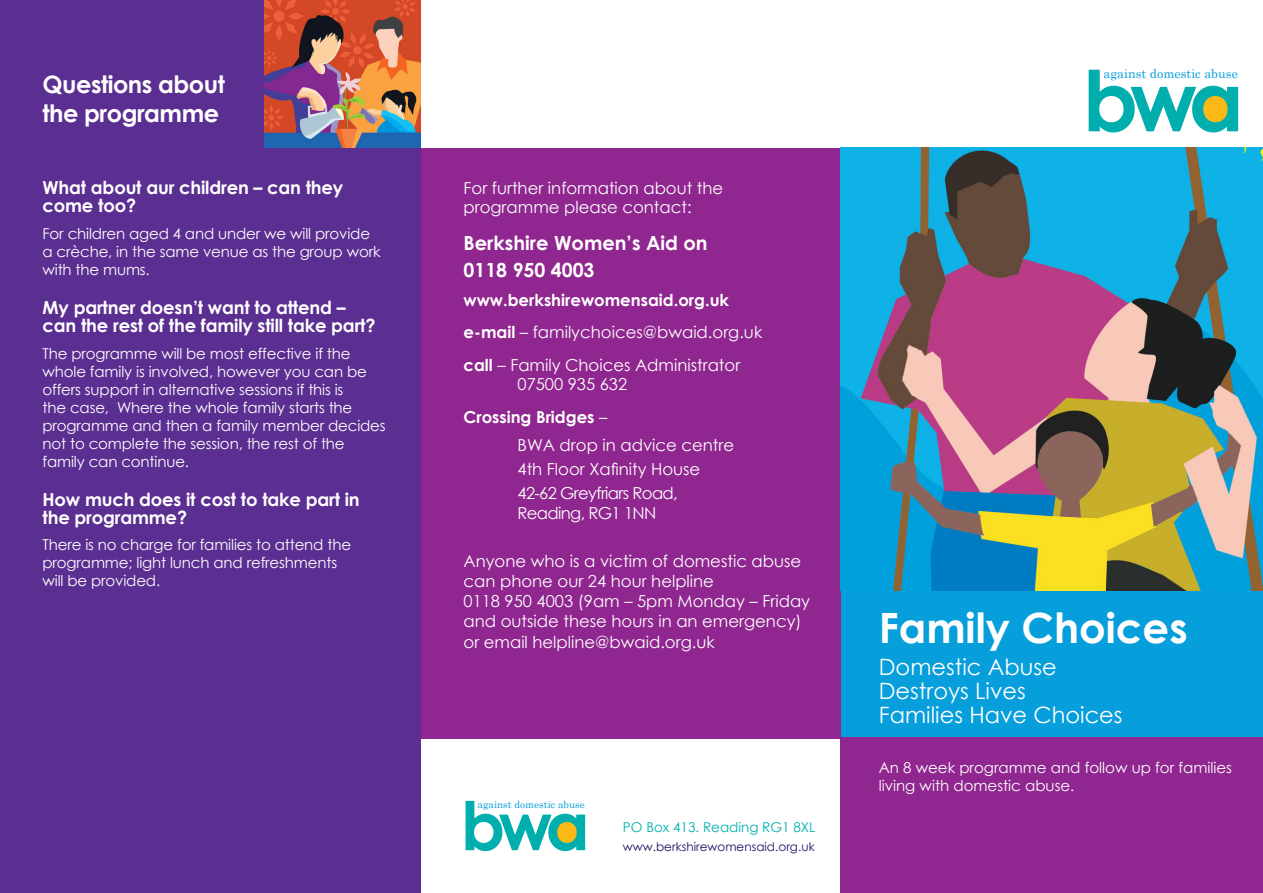
<style>
.page{position:relative;width:1263px;height:893px;background:#fff}
.page>*{position:absolute;margin:0;border:0;box-sizing:border-box;transform-origin:0 0}
.t1{font:700 83.7px "Century Gothic";color:#00afad}
.t2{font:700 66.9px "Century Gothic";color:#00afad}
.t3{font:700 41.7px "Century Gothic";color:#fff}
.t4{font:700 24px/28.8px "Century Gothic";letter-spacing:-.02em;color:#fff}
.t5{font:22.5px/24px "Century Gothic";color:#fff}
.t6{font:700 19.5px "Century Gothic";color:#fff}
.t7{font:700 18px/18px "Century Gothic";letter-spacing:-.01em;color:#fff}
.t8{font:16.5px/19.8px "Century Gothic";color:#fff}
.t9{font:700 16.5px "Century Gothic";color:#fff}
.t10{font:16.5px/19.8px "Century Gothic";letter-spacing:-.04em;color:#fff}
.t11{font:15px/18px "Century Gothic";letter-spacing:-.01em;color:#fff}
.t12{font:13.5px "Century Gothic";color:#00afad}
.t13{font:12.45px "Century";color:#069edb}
.t14{font:12px "Century Gothic";color:#191364}
.t15{font:10.05px "Century";color:#069edb}
.s1{font-weight:700}
.s2{font-weight:400}
</style>
<div class="page">
<div style="left:840px;top:589px;width:423px;height:304px;background:#069edb"></div>
<div style="left:840px;top:738px;width:423px;height:155px;background:#90268f"></div>
<div style="left:0;top:0;width:421px;height:893px;background:#5b2e91"></div>
<div style="left:1202px;top:95px;width:26px;height:28px;background:#fcb814;border-radius:50%"></div>
<div style="left:421px;top:148px;width:419px;height:590px;background:#90268f"></div>
<img style="left:840px;top:148px;width:423px;height:442px">
<div style="left:556px;top:821px;width:21px;height:22px;background:#fcb814;border-radius:50%"></div>
<img style="left:265px;top:0;width:156px;height:148px">
<p class="t4" style="left:43px;top:69px;width:184px">Questions about the programme</p>
<p class="t7" style="left:43px;top:178px;width:302px">What about aur children – can they come too?</p>
<p class="t11" style="left:43px;top:224px;width:340px">For children aged 4 and under we will provide a crèche, in the same venue as the group work with the mums.</p>
<p class="t7" style="left:43px;top:298px;width:334px">My partner doesn’t want to attend – can the rest of the family still take part?</p>
<p class="t11" style="left:43px;top:344px;width:345px">The programme will be most effective if the whole family is involved, however you can be offers support in alternative sessions if this is<br>the case, Where the whole family starts the programme and then a family member decides not to complete the session, the rest of the family can continue.</p>
<p class="t7" style="left:43px;top:489px;width:319px">How much does it cost to take part in the programme?</p>
<p class="t11" style="left:43px;top:536px;width:310px">There is no charge for families to attend the programme; light lunch and refreshments will be provided.</p>
<p class="t8" style="left:463px;top:177px;width:261px">For further information about the programme please contact:</p>
<p class="t6" style="left:463px;top:228px;width:246px">Berkshire Women’s Aid on</p>
<p class="t6" style="left:463px;top:255px;width:133px">0118 950 4003</p>
<p class="t9" style="left:463px;top:287px;width:267px">www.berkshirewomensaid.org.uk</p>
<p class="t8" style="left:463px;top:322px;width:300px"><span class="s1">e-mail</span> – familychoices@bwaid.org.uk</p>
<p class="t8" style="left:517px;top:355px;width:224px;text-indent:-54px"><span class="s1">call</span> – Family Choices Administrator<br>07500 935 632</p>
<p class="t9" style="left:463px;top:404px;width:145px">Crossing Bridges <span class="s2">–</span></p>
<p class="t8" style="left:517px;top:435px;width:218px">BWA drop in advice centre</p>
<p class="t8" style="left:517px;top:459px;width:184px">4th Floor Xafinity House</p>
<p class="t10" style="left:517px;top:483px;width:162px">42-62 Greyfriars Road,<br>Reading, RG1 1NN</p>
<p class="t8" style="left:463px;top:551px;width:348px">Anyone who is a victim of domestic abuse can phone our 24 hour helpline<br>0118 950 4003 (9am – 5pm Monday – Friday and outside these hours in an emergency)</p>
<p class="t8" style="left:463px;top:632px;width:253px">or email helpline@bwaid.org.uk</p>
<p class="t15" style="left:477px;top:796px;width:109px">against domestic abuse</p>
<p class="t2" style="left:461px;top:775px;width:130px">bwa</p>
<p class="t12" style="left:623px;top:817px;width:194px">PO Box 413. Reading RG1 8XL</p>
<p class="t14" style="left:623px;top:838px;width:193px">www.berkshirewomensaid.org.uk</p>
<p class="t13" style="left:1103px;top:63px;width:136px">against domestic abuse</p>
<p class="t1" style="left:1083px;top:37px;width:162px">bwa</p>
<p class="t3" style="left:879px;top:596px;width:310px">Family Choices</p>
<p class="t5" style="left:879px;top:655px;width:179px">Domestic Abuse<br>Destroys Lives</p>
<p class="t5" style="left:879px;top:703px;width:245px">Families Have Choices</p>
<p class="t11" style="left:879px;top:758px;width:355px">An 8 week programme and follow up for families living with domestic abuse.</p>
</div>
